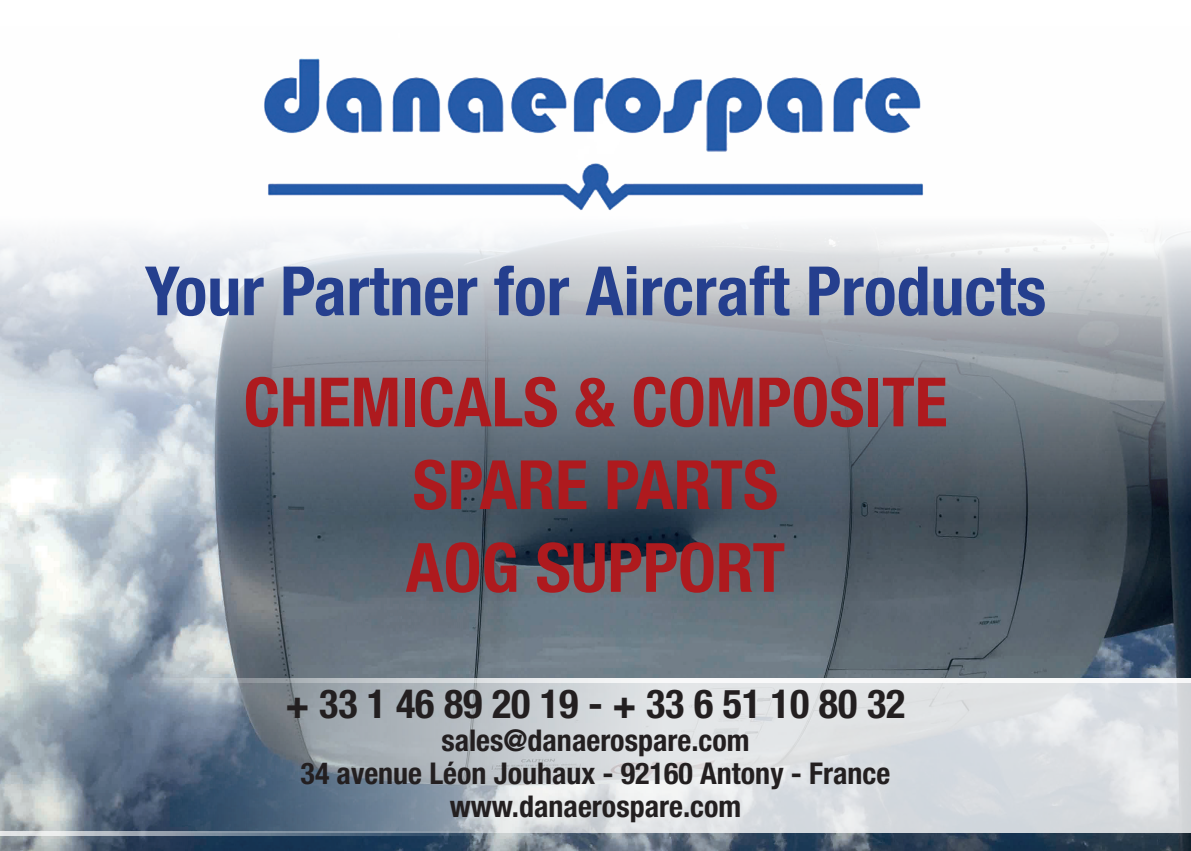
<style>
.page{position:relative;width:1191px;height:851px;background:#fff}
.page>*{position:absolute;margin:0;border:0;box-sizing:border-box;transform-origin:0 0}
.t1{font:700 condensed 68px/82.6px "Helvetica Neue";color:#ae1a1e;text-align:center}
.t2{font:700 condensed 68px "Helvetica Neue";color:#253f8e}
.t3{font:700 condensed 40px "Helvetica Neue";color:#231f20}
.t4{font:700 condensed 30px/33px "Helvetica Neue";color:#231f20;text-align:center}
</style>
<div class="page">
<img style="left:0;top:227px;width:1191px;height:623px">
<img style="left:264px;top:58px;width:660px;height:153px">
<svg style="left:0;top:682px;width:1191px;height:150px;background:#b5bdc5"></svg>
<svg style="left:0;top:677px;width:1191px;height:5px"></svg>
<svg style="left:0;top:831px;width:712px;height:4px;background:#97a3ae"></svg>
<h1 class="t2" style="left:145px;top:250px;width:903px">Your Partner for Aircraft Products</h1>
<h1 class="t1" style="left:243px;top:360px;width:705px">CHEMICALS &amp; COMPOSITE<br>SPARE PARTS<br>AOG SUPPORT</h1>
<h2 class="t3" style="left:285px;top:679px;width:621px">+ 33 1 46 89 20 19 - + 33 6 51 10 80 32</h2>
<p class="t4" style="left:300px;top:723px;width:591px">sales@danaerospare.com<br>34 avenue Léon Jouhaux - 92160 Antony - France www.danaerospare.com</p>
</div>
